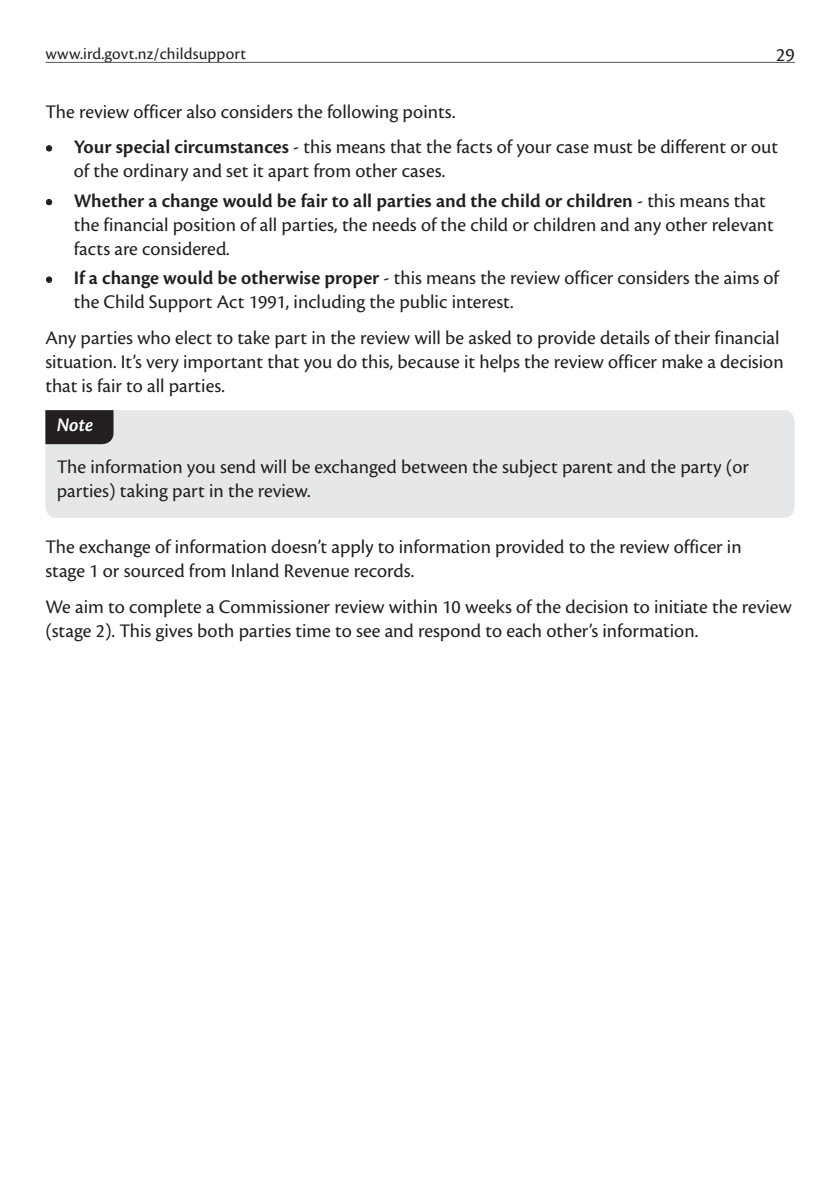
<style>
.page{position:relative;width:840px;height:1191px;background:#fff}
.page>*{position:absolute;margin:0;border:0;box-sizing:border-box;transform-origin:0 0}
.t1{font:20px/24px "Cronos Pro";color:#231f20}
.t2{font:italic 600 20px "Cronos Pro";color:#fff}
.t3{font:17px "Cronos Pro";letter-spacing:.01em;color:#231f20}
.s1{font-weight:700}
.s2{font-weight:600}
</style>
<div class="page">
<hr style="left:45px;top:62px;width:749px;height:1px;background:#57585a">
<div style="left:46px;top:145px;width:6px;height:7px;border:1px solid #231f20;border-radius:50%"></div>
<svg style="left:46px;top:199px;width:6px;height:6px"></svg>
<svg style="left:46px;top:277px;width:6px;height:6px"></svg>
<div style="left:45px;top:410px;width:749px;height:108px;background:#e6e7e9"></div>
<div style="left:45px;top:410px;width:68px;height:34px;background:#231f20"></div>
<p class="t3" style="left:45px;top:44px;width:202px">www.ird.govt.nz/childsupport</p>
<p class="t1" style="left:775px;top:43px;width:20px">29</p>
<p class="t1" style="left:45px;top:99px;width:411px">The review officer also considers the following points.</p>
<p class="t1" style="left:74px;top:135px;width:705px;text-indent:-28px"><span class="s1">•</span> <span class="s2">Your special circumstances</span> - this means that the facts of your case must be different or out of the ordinary and set it apart from other cases.</p>
<p class="t1" style="left:74px;top:188px;width:701px;text-indent:-28px"><span class="s1">•</span> <span class="s2">Whether a change would be fair to all parties and the child or children</span> - this means that the financial position of all parties, the needs of the child or children and any other relevant facts are considered.</p>
<p class="t1" style="left:74px;top:266px;width:706px;text-indent:-28px"><span class="s1">•</span> <span class="s2">If a change would be otherwise proper</span> - this means the review officer considers the aims of the Child Support Act 1991, including the public interest.</p>
<p class="t1" style="left:45px;top:326px;width:739px">Any parties who elect to take part in the review will be asked to provide details of their financial situation. It’s very important that you do this, because it helps the review officer make a decision that is fair to all parties.</p>
<p class="t2" style="left:57px;top:414px;width:38px">Note</p>
<p class="t1" style="left:57px;top:454px;width:693px">The information you send will be exchanged between the subject parent and the party (or parties) taking part in the review.</p>
<p class="t1" style="left:45px;top:535px;width:697px">The exchange of information doesn’t apply to information provided to the review officer in stage 1 or sourced from Inland Revenue records.</p>
<p class="t1" style="left:45px;top:594px;width:747px">We aim to complete a Commissioner review within 10 weeks of the decision to initiate the review (stage 2). This gives both parties time to see and respond to each other’s information.</p>
</div>
